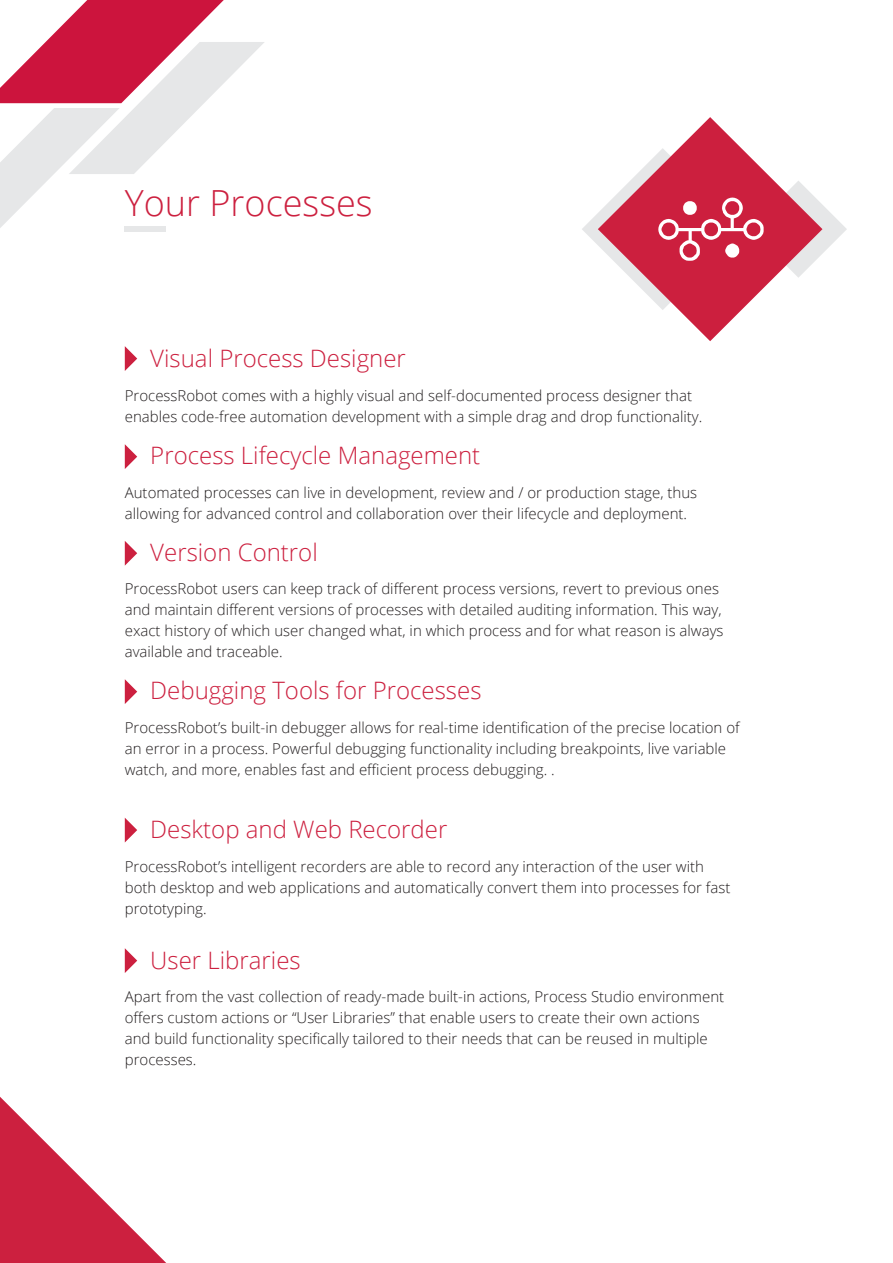
<style>
.page{position:relative;width:893px;height:1263px;background:#fff}
.page>*{position:absolute;margin:0;border:0;box-sizing:border-box;transform-origin:0 0}
.t1{font:300 36px "Open Sans";color:#cc203f}
.t2{font:300 24px "Open Sans";color:#cc203f}
.t3{font:300 15px/21px "Open Sans";color:#231f20}
</style>
<div class="page">
<svg style="left:0;top:0;width:264px;height:228px"></svg>
<div style="left:125px;top:227px;width:41px;height:5px;background:#e6e7e8"></div>
<svg style="left:0;top:1097px;width:166px;height:166px"></svg>
<svg style="left:125px;top:346px;width:12px;height:25px"></svg>
<svg style="left:125px;top:444px;width:12px;height:25px"></svg>
<svg style="left:125px;top:541px;width:12px;height:25px"></svg>
<svg style="left:125px;top:679px;width:12px;height:25px"></svg>
<svg style="left:125px;top:818px;width:12px;height:24px"></svg>
<svg style="left:125px;top:948px;width:12px;height:25px"></svg>
<svg style="left:679px;top:117px;width:63px;height:224px"></svg>
<svg style="left:582px;top:148px;width:265px;height:162px"></svg>
<h1 class="t1" style="left:125px;top:178px;width:249px">Your Processes</h1>
<h2 class="t2" style="left:150px;top:342px;width:257px">Visual Process Designer</h2>
<p class="t3" style="left:125px;top:384px;width:579px">ProcessRobot comes with a highly visual and self-documented process designer that enables code-free automation development with a simple drag and drop functionality.</p>
<h2 class="t2" style="left:150px;top:439px;width:331px">Process Lifecycle Management</h2>
<p class="t3" style="left:125px;top:481px;width:574px">Automated processes can live in development, review and / or production stage, thus allowing for advanced control and collaboration over their lifecycle and deployment.</p>
<h2 class="t2" style="left:150px;top:535px;width:169px">Version Control</h2>
<p class="t3" style="left:125px;top:578px;width:600px">ProcessRobot users can keep track of different process versions, revert to previous ones and maintain different versions of processes with detailed auditing information. This way, exact history of which user changed what, in which process and for what reason is always available and traceable.</p>
<h2 class="t2" style="left:150px;top:674px;width:333px">Debugging Tools for Processes</h2>
<p class="t3" style="left:125px;top:717px;width:616px">ProcessRobot’s built-in debugger allows for real-time identification of the precise location of an error in a process. Powerful debugging functionality including breakpoints, live variable watch, and more, enables fast and efficient process debugging. .</p>
<h2 class="t2" style="left:150px;top:813px;width:299px">Desktop and Web Recorder</h2>
<p class="t3" style="left:125px;top:855px;width:607px">ProcessRobot’s intelligent recorders are able to record any interaction of the user with both desktop and web applications and automatically convert them into processes for fast prototyping.</p>
<h2 class="t2" style="left:150px;top:943px;width:152px">User Libraries</h2>
<p class="t3" style="left:125px;top:986px;width:601px">Apart from the vast collection of ready-made built-in actions, Process Studio environment offers custom actions or “User Libraries” that enable users to create their own actions and build functionality specifically tailored to their needs that can be reused in multiple processes.</p>
</div>
